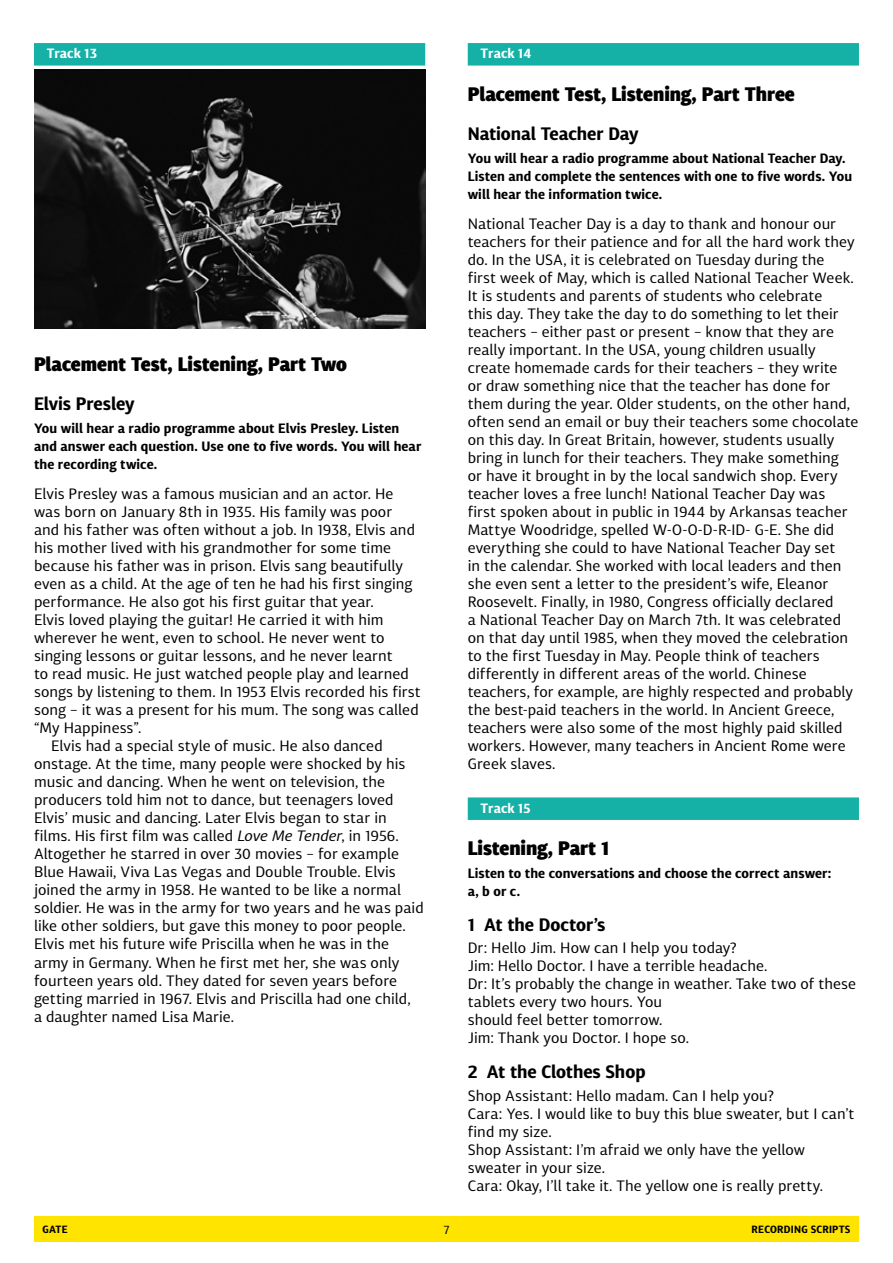
<style>
.page{position:relative;width:893px;height:1263px;background:#fff}
.page>*{position:absolute;margin:0;border:0;box-sizing:border-box;transform-origin:0 0}
.t1{font:900 19.5px "Diaria Sans Pro";letter-spacing:-.005em;color:#000}
.t2{font:700 18px "Diaria Sans Pro";letter-spacing:-.005em;color:#000}
.t3{font:15px/18px "Diaria Sans Pro";color:#000}
.t4{font:700 13.5px/18px "Diaria Sans Pro";letter-spacing:.01em;color:#000}
.t5{font:700 13.5px "Diaria Sans Pro";color:#fff}
.t6{font:12px "Diaria Sans Pro";color:#000}
.t7{font:700 10.5px "Diaria Sans Pro";letter-spacing:.02em;color:#000}
.s1{font-style:italic}
</style>
<div class="page">
<div style="left:34px;top:1217px;width:825px;height:25px;background:#ffe400"></div>
<div style="left:34px;top:43px;width:391px;height:23px;background:#15b1a6"></div>
<div style="left:468px;top:43px;width:391px;height:23px;background:#15b1a6"></div>
<div style="left:468px;top:797px;width:391px;height:23px;background:#15b1a6"></div>
<img style="left:34px;top:70px;width:391px;height:258px">
<p class="t5" style="left:47px;top:45px;width:52px">Track 13</p>
<h1 class="t1" style="left:34px;top:351px;width:314px">Placement Test, Listening, Part Two</h1>
<p class="t2" style="left:34px;top:392px;width:102px">Elvis Presley</p>
<p class="t4" style="left:34px;top:419px;width:389px">You will hear a radio programme about Elvis Presley. Listen and answer each question. Use one to five words. You will hear the recording twice.</p>
<p class="t3" style="left:34px;top:485px;width:361px">Elvis Presley was a famous musician and an actor. He</p>
<p class="t3" style="left:34px;top:503px;width:360px">was born on January 8th in 1935. His family was poor</p>
<p class="t3" style="left:34px;top:521px;width:383px">and his father was often without a job. I n 1938, Elvis and</p>
<p class="t3" style="left:34px;top:539px;width:359px">his mother lived with his grandmother for some time</p>
<p class="t3" style="left:34px;top:557px;width:371px">because his father was in prison. Elvis sang beautifully</p>
<p class="t3" style="left:34px;top:575px;width:380px">even as a child. At the age of ten he had his first singing</p>
<p class="t3" style="left:34px;top:593px;width:341px">performance. He also got his first guitar that year.</p>
<p class="t3" style="left:34px;top:611px;width:351px">Elvis loved playing the guitar! He carried it with him</p>
<p class="t3" style="left:34px;top:629px;width:352px">wherever he went, even to school. He never went to</p>
<p class="t3" style="left:34px;top:647px;width:360px">singing lessons or guitar lessons, and he never learnt</p>
<p class="t3" style="left:34px;top:665px;width:376px">to read music. He just watched people play and learned</p>
<p class="t3" style="left:34px;top:683px;width:388px">songs by listening to them. I n 1953 Elvis recorded his first</p>
<p class="t3" style="left:34px;top:701px;width:386px">song – it was a present for his mum. The song was called</p>
<p class="t3" style="left:34px;top:719px;width:109px">“My Happiness”.</p>
<p class="t3" style="left:51px;top:737px;width:333px">Elvis had a special style of music. He also danced</p>
<p class="t3" style="left:34px;top:755px;width:373px">onstage. At the time, many people were shocked by his</p>
<p class="t3" style="left:34px;top:773px;width:353px">music and dancing. When he went on television, the</p>
<p class="t3" style="left:34px;top:791px;width:361px">producers told him not to dance, but teenagers loved</p>
<p class="t3" style="left:34px;top:809px;width:354px">Elvis’ music and dancing. Later Elvis began to star in</p>
<p class="t3" style="left:34px;top:827px;width:366px">films. His first film was called <span class="s1">Love Me Tender</span>, in 1956.</p>
<p class="t3" style="left:34px;top:845px;width:366px">Altogether he starred in over 30 movies – for example</p>
<p class="t3" style="left:34px;top:863px;width:363px">Blue Hawaii, Viva Las Vegas and Double Trouble. Elvis</p>
<p class="t3" style="left:34px;top:881px;width:369px">joined the army in 1958. He wanted to be like a normal</p>
<p class="t3" style="left:34px;top:899px;width:391px">soldier. He was in the army for two years and he was paid</p>
<p class="t3" style="left:34px;top:917px;width:373px">like other soldiers, but gave this money to poor people.</p>
<p class="t3" style="left:34px;top:935px;width:357px">Elvis met his future wife Priscilla when he was in the</p>
<p class="t3" style="left:34px;top:953px;width:367px">army in Germany. When he first met her, she was only</p>
<p class="t3" style="left:34px;top:971px;width:365px">fourteen years old. They dated for seven years before</p>
<p class="t3" style="left:34px;top:989px;width:378px">getting married in 1967. Elvis and Priscilla had one child,</p>
<p class="t3" style="left:34px;top:1007px;width:202px">a daughter named Lisa Marie.</p>
<p class="t5" style="left:480px;top:45px;width:52px">Track 14</p>
<h1 class="t1" style="left:468px;top:81px;width:329px">Placement Test, Listening, Part Three</h1>
<p class="t2" style="left:468px;top:122px;width:172px">National Teacher Day</p>
<p class="t4" style="left:468px;top:149px;width:386px">You will hear a radio programme about National Teacher Day.<br>Listen and complete the sentences with one to five words. You will hear the information twice.</p>
<p class="t3" style="left:468px;top:215px;width:389px">National Teacher Day is a day to thank and honour our teachers for their patience and for all the hard work they do. I n the USA</p>
<p class="t3" style="left:468px;top:251px;width:388px;text-indent:96px">, it is celebrated on Tuesday during the first week of May, which is called National Teacher Week.<br>It is students and parents of students who celebrate<br>this day. They take the day to do something to let their teachers – either past or present – know that they are really important. I n the USA</p>
<p class="t3" style="left:468px;top:341px;width:392px;text-indent:189px">, young children usually create homemade cards for their teachers – they write<br>or draw something nice that the teacher has done for them during the year. Older students, on the other hand, often send an email or buy their teachers some chocolate on this day. I n Great Britain, however, students usually bring in lunch for their teachers. They make something<br>or have it brought in by the local sandwich shop. Every teacher loves a free lunch! National Teacher Day was<br>first spoken about in public in 1944 by Arkansas teacher Mattye Woodridge, spelled W-O-O-D-R-I D- G-E. She did everything she could to have National Teacher Day set<br>in the calendar. She worked with local leaders and then she even sent a letter to the president’s wife, Eleanor Roosevelt. Finally, in 1980, Congress officially declared<br>a National Teacher Day on March 7th. It was celebrated on that day until 1985, when they moved the celebration to the first Tuesday in May. People think of teachers differently in different areas of the world. Chinese teachers, for example, are highly respected and probably the best-paid teachers in the world. I n Ancient Greece, teachers were also some of the most highly paid skilled workers. However, many teachers in Ancient Rome were Greek slaves.</p>
<p class="t5" style="left:480px;top:799px;width:51px">Track 15</p>
<h1 class="t1" style="left:468px;top:836px;width:143px">Listening, Part 1</h1>
<p class="t4" style="left:468px;top:863px;width:365px">Listen to the conversations and choose the correct answer: a, b or c.</p>
<p class="t2" style="left:468px;top:913px;width:139px">1 At the Doctor’s</p>
<p class="t3" style="left:468px;top:938px;width:390px">Dr: Hello Jim. How can I help you today?<br>Jim: Hello Doctor. I have a terrible headache.<br>Dr: It’s probably the change in weather. Take two of these tablets every two hours. You<br>should feel better tomorrow.<br>Jim: Thank you Doctor. I hope so.</p>
<p class="t2" style="left:468px;top:1060px;width:179px">2 At the Clothes Shop</p>
<p class="t3" style="left:468px;top:1086px;width:388px">Shop Assistant: Hello madam. Can I help you?<br>Cara: Yes. I would like to buy this blue sweater, but I can’t find my size.<br>Shop Assistant: I ’m afraid we only have the yellow sweater in your size.<br>Cara: Okay, I ’ll take it. The yellow one is really pretty.</p>
<p class="t7" style="left:43px;top:1223px;width:27px">gate</p>
<p class="t6" style="left:443px;top:1222px;width:8px">7</p>
<p class="t7" style="left:752px;top:1223px;width:100px">recording scripts</p>
</div>
